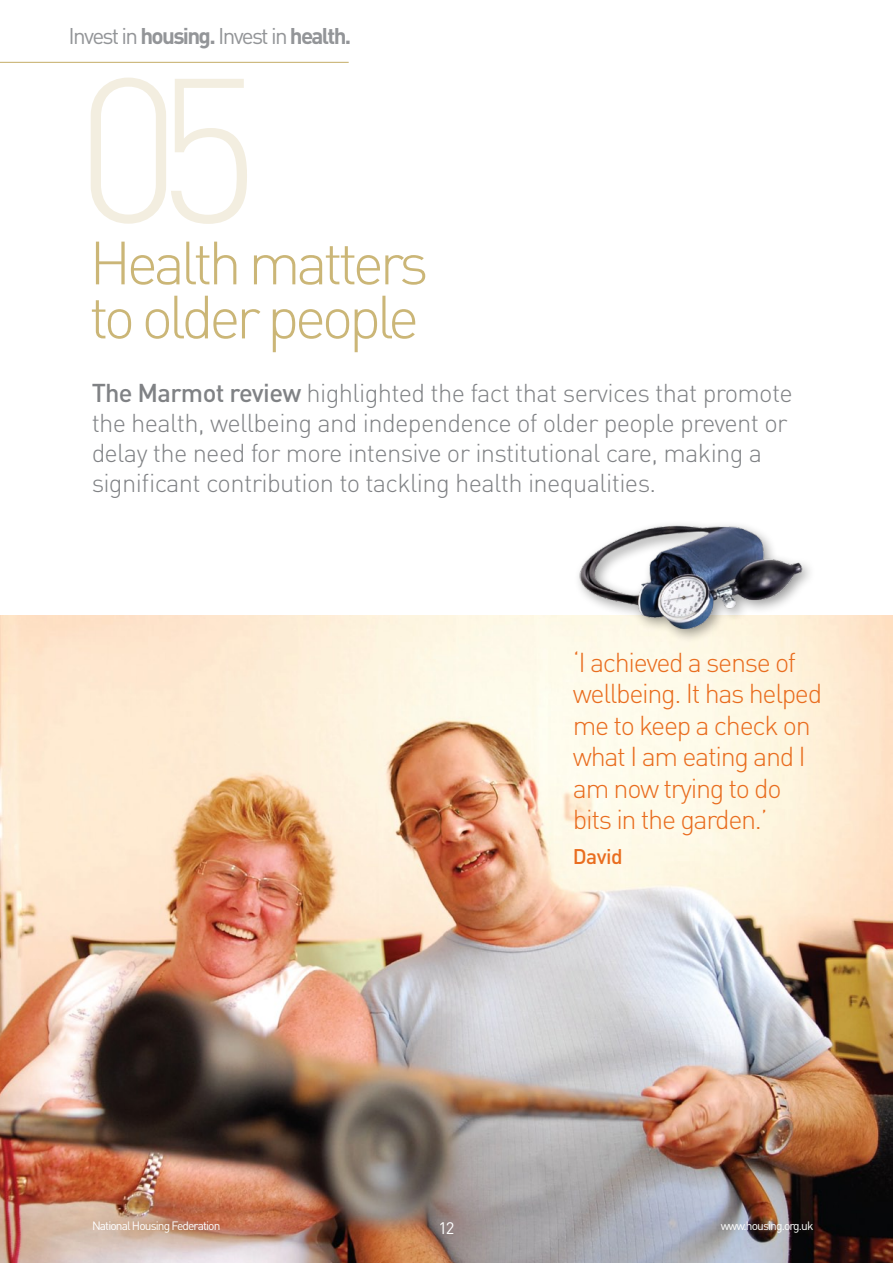
<style>
.page{position:relative;width:893px;height:1263px;background:#fff}
.page>*{position:absolute;margin:0;border:0;box-sizing:border-box;transform-origin:0 0}
.t1{font:300 201.75px "DIN";color:#f3eee0}
.t2{font:300 60px/54px "DIN";letter-spacing:-.075em;color:#cbb677}
.t3{font:300 27px/31.5px "DIN";letter-spacing:-.05em;color:#e96d1f}
.t4{font:300 25.5px/30px "DIN";letter-spacing:-.025em;color:#808285}
.t5{font:22.5px "DIN";letter-spacing:-.075em;color:#939598}
.t6{font:500 21px "DIN";letter-spacing:-.025em;color:#e96d1f}
.t7{font:16.5px "DIN";color:#fff}
.t8{font:12px "DIN";letter-spacing:-.075em;color:#fff}
.s1{font-weight:700}
.s2{font-weight:500}
</style>
<div class="page">
<hr style="left:892px;top:0;width:1px;height:1263px;background:#f2eddd">
<img style="left:0;top:616px;width:893px;height:647px">
<hr style="left:0;top:62px;width:349px;height:1px;background:#cbb677">
<div style="left:572px;top:518px;width:285px;height:160px;background:#000;opacity:.4"></div>
<img style="left:561px;top:518px;width:244px;height:122px">
<p class="t5" style="left:69px;top:22px;width:284px">Invest in <span class="s1">housing.</span> Invest in <span class="s1">health.</span></p>
<h1 class="t1" style="left:77px;top:26px;width:185px">05</h1>
<h2 class="t2" style="left:89px;top:235px;width:341px">Health matters to older people</h2>
<p class="t4" style="left:91px;top:378px;width:703px"><span class="s2">The Marmot review</span> highlighted the fact that services that promote the health, wellbeing and independence of older people prevent or delay the need for more intensive or institutional care, making a significant contribution to tackling health inequalities.</p>
<p class="t3" style="left:573px;top:646px;width:251px">‘I achieved a sense of wellbeing. It has helped me to keep a check on what I am eating and I am now trying to do bits in the garden.’</p>
<p class="t6" style="left:573px;top:842px;width:52px">David</p>
<p class="t8" style="left:92px;top:1218px;width:130px">National Housing Federation</p>
<p class="t7" style="left:438px;top:1217px;width:17px">12</p>
<p class="t8" style="left:721px;top:1218px;width:94px">www.housing.org.uk</p>
</div>
